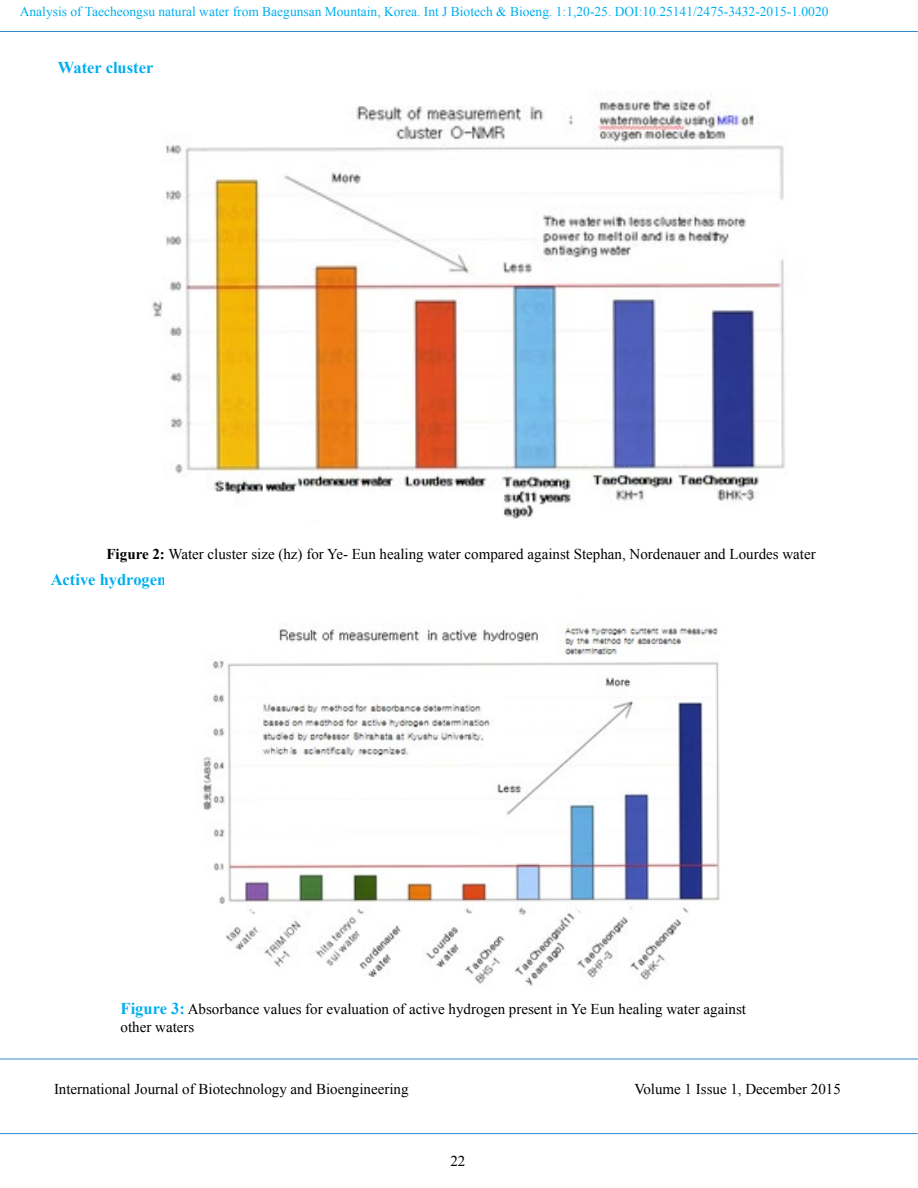
<style>
.page{position:relative;width:918px;height:1188px;background:#fff}
.page>*{position:absolute;margin:0;border:0;box-sizing:border-box;transform-origin:0 0}
.t1{font:700 16.5px "Times New Roman";color:#00aeef}
.t2{font:15px/18px "Times New Roman";color:#000}
.t3{font:13.5px "Times New Roman";color:#00aeef}
.s1{font-weight:700}
.s2{font-weight:700;font-size:16.5px;color:#00aeef}
</style>
<div class="page">
<hr style="left:0;top:31px;width:918px;height:1px;background:#378bca">
<hr style="left:0;top:1059px;width:918px;height:1px;background:#378bca">
<hr style="left:0;top:1133px;width:918px;height:1px;background:#378bca">
<img style="left:152px;top:94px;width:633px;height:425px">
<img style="left:202px;top:626px;width:518px;height:360px">
<p class="t3" style="left:20px;top:3px;width:810px">Analysis of Taecheongsu natural water from Baegunsan Mountain, Korea. Int J Biotech &amp; Bioeng. 1:1,20-25. DOI:10.25141/2475-3432-2015-1.0020</p>
<p class="t1" style="left:58px;top:56px;width:97px">Water cluster</p>
<p class="t2" style="left:106px;top:545px;width:711px"><span class="s1">Figure 2:</span> Water cluster size (hz) for Ye- Eun healing water compared against Stephan, Nordenauer and Lourdes water</p>
<p class="t1" style="left:51px;top:568px;width:123px">Active hydrogen:</p>
<p class="t2" style="left:121px;top:1000px;width:627px"><span class="s2">Figure 3:</span> Absorbance values for evaluation of active hydrogen present in Ye Eun healing water against other waters</p>
<p class="t2" style="left:54px;top:1080px;width:356px">International Journal of Biotechnology and Bioengineering</p>
<p class="t2" style="left:634px;top:1080px;width:208px">Volume 1 Issue 1, December 2015</p>
<p class="t2" style="left:450px;top:1152px;width:16px">22</p>
</div>
